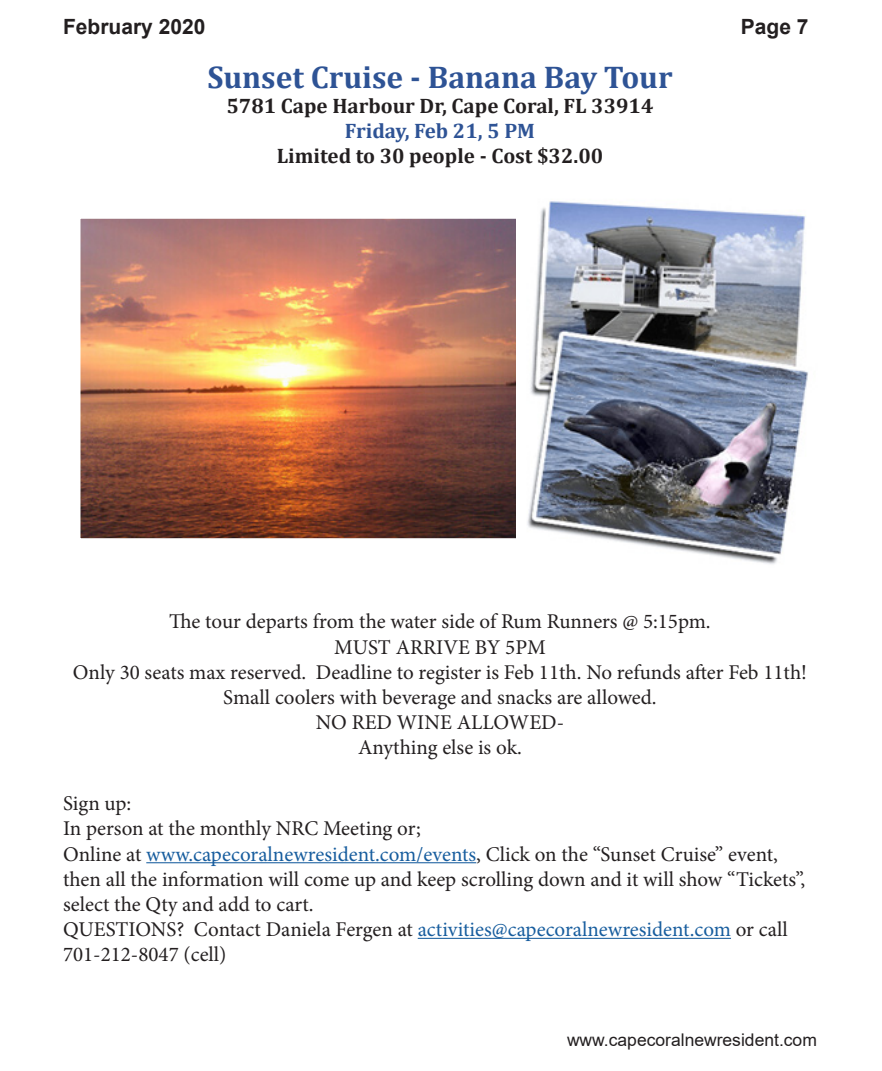
<style>
.page{position:relative;width:882px;height:1071px;background:#fff}
.page>*{position:absolute;margin:0;border:0;box-sizing:border-box;transform-origin:0 0}
.t1{font:700 31.5px "Cambria";color:#2e5395}
.t2{font:21px/25.2px "Minion Pro";color:#231f20}
.t3{font:700 21px "Cambria";color:#231f20}
.t4{font:700 21px "Arial";color:#231f20}
.t5{font:700 21px "Cambria";color:#2e5395}
.t6{font:17.5px "Arial";color:#231f20}
.s1{color:#175d9e}
</style>
<div class="page">
<hr style="left:146px;top:862px;width:330px;height:1px;background:#175d9e">
<hr style="left:418px;top:938px;width:313px;height:1px;background:#175d9e">
<img style="left:82px;top:220px;width:433px;height:317px">
<div style="left:63px;top:201px;width:471px;height:355px;border:18px solid #fff"></div>
<img style="left:517px;top:201px;width:291px;height:363px">
<p class="t4" style="left:63px;top:12px;width:144px">February 2020</p>
<p class="t4" style="left:741px;top:12px;width:69px">Page 7</p>
<p class="t1" style="left:207px;top:55px;width:467px">Sunset Cruise - Banana Bay Tour</p>
<p class="t3" style="left:226px;top:91px;width:428px">5781 Cape Harbour Dr, Cape Coral, FL 33914</p>
<p class="t5" style="left:345px;top:116px;width:192px">Friday, Feb 21, 5 PM</p>
<p class="t3" style="left:277px;top:141px;width:328px">Limited to 30 people - Cost $32.00</p>
<p class="t2" style="left:169px;top:609px;width:543px">The tour departs from the water side of Rum Runners @ 5:15pm.</p>
<p class="t2" style="left:334px;top:634px;width:213px">MUST ARRIVE BY 5PM</p>
<p class="t2" style="left:73px;top:660px;width:736px">Only 30 seats max reserved. Deadline to register is Feb 11th. No refunds after Feb 11th!</p>
<p class="t2" style="left:223px;top:685px;width:435px">Small coolers with beverage and snacks are allowed.</p>
<p class="t2" style="left:316px;top:710px;width:250px">NO RED WINE ALLOWED-</p>
<p class="t2" style="left:358px;top:735px;width:165px">Anything else is ok.</p>
<p class="t2" style="left:63px;top:791px;width:70px">Sign up:</p>
<p class="t2" style="left:63px;top:816px;width:359px">In person at the monthly NRC Meeting or;</p>
<p class="t2" style="left:63px;top:841px;width:744px">Online at <span class="s1">www.capecoralnewresident.com/events</span>, Click on the “Sunset Cruise” event, then all the information will come up and keep scrolling down and it will show “Tickets”, select the Qty and add to cart.</p>
<p class="t2" style="left:63px;top:917px;width:726px">QUESTIONS? Contact Daniela Fergen at <span class="s1">activities@capecoralnewresident.com</span> or call<br>701-212-8047 (cell)</p>
<p class="t6" style="left:567px;top:1028px;width:251px">www.capecoralnewresident.com</p>
</div>
